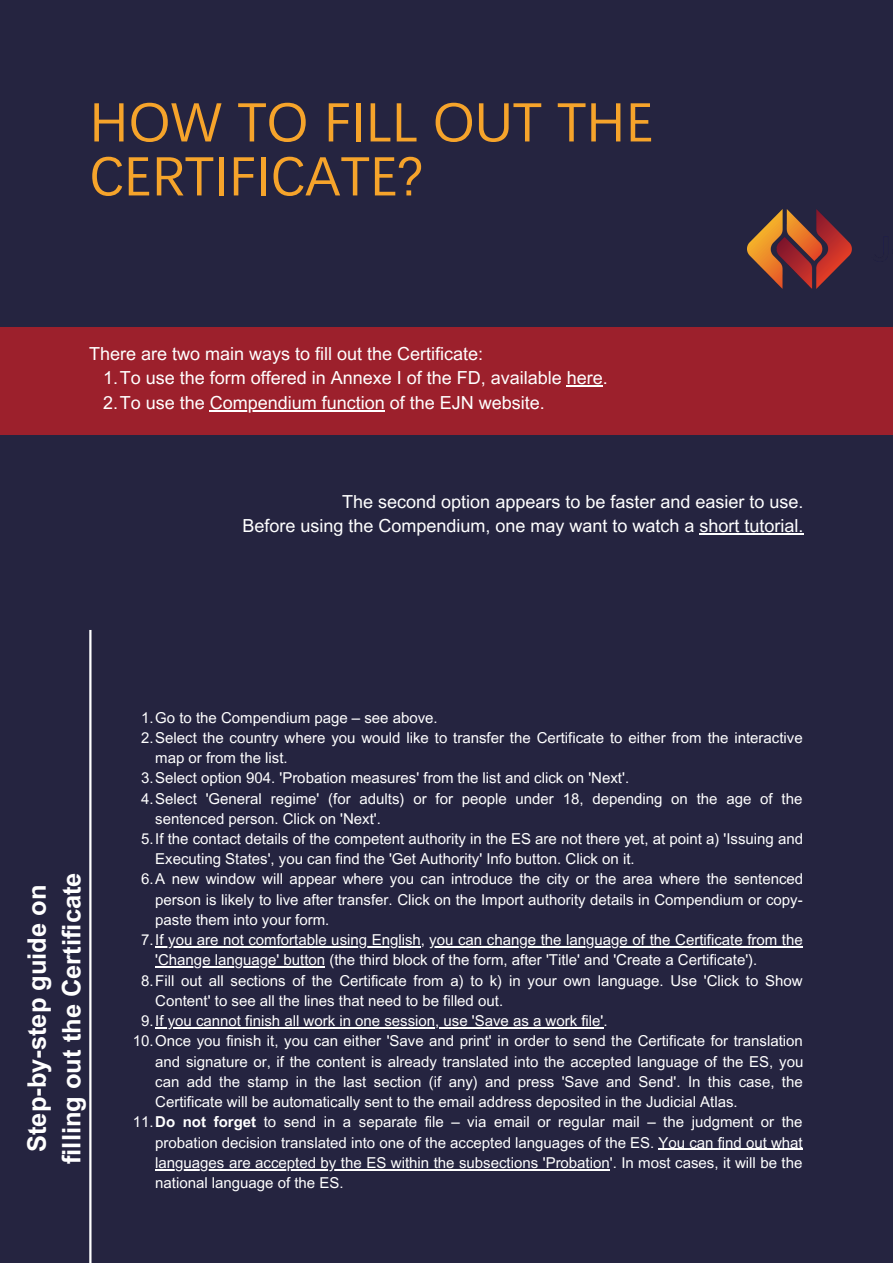
<style>
.page{position:relative;width:893px;height:1264px;background:#fff}
.page>*{position:absolute;margin:0;border:0;box-sizing:border-box;transform-origin:0 0}
.t1{font:55.5px/54px "Leelawadee";color:#f6a42b}
.t2{font:700 25.5px/34.8px "Arial MT Pro";color:#fff;text-align:center}
.t3{font:18px "Arial MT Pro";color:#fff}
.t4{font:15px/20.2px "Arial MT Pro";color:#fff}
.s1{font-weight:700}
</style>
<div class="page">
<div style="left:0;top:0;width:892px;height:1262px;background:#252440"></div>
<div style="left:0;top:327px;width:892px;height:108px;background:#9c202c"></div>
<hr style="left:567px;top:385px;width:36px;height:1px;background:#fff">
<hr style="left:210px;top:410px;width:175px;height:1px;background:#fff">
<hr style="left:699px;top:533px;width:104px;height:1px;background:#fff">
<hr style="left:89px;top:630px;width:2px;height:632px;background:#fff">
<hr style="left:155px;top:946px;width:266px;height:1px;background:#fff">
<hr style="left:429px;top:946px;width:373px;height:1px;background:#fff">
<hr style="left:155px;top:966px;width:170px;height:1px;background:#fff">
<hr style="left:155px;top:1027px;width:448px;height:1px;background:#fff">
<hr style="left:658px;top:1148px;width:144px;height:1px;background:#fff">
<hr style="left:155px;top:1168px;width:246px;height:2px;background:#fff">
<hr style="left:401px;top:1168px;width:141px;height:2px;background:#fff">
<hr style="left:542px;top:1168px;width:67px;height:2px;background:#fff">
<img style="left:747px;top:209px;width:105px;height:79px">
<p class="t1" style="left:89px;top:94px;width:565px">HOW TO FILL OUT THE<br>CERTIFICATE?</p>
<p class="t3" style="left:89px;top:346px;width:395px">There are two main ways to fill out the Certificate:</p>
<p class="t3" style="left:103px;top:371px;width:506px">1.To use the form offered in Annexe I of the FD, available here.</p>
<p class="t3" style="left:103px;top:396px;width:443px">2.To use the Compendium function of the EJN website.</p>
<p class="t3" style="left:342px;top:494px;width:462px">The second option appears to be faster and easier to use.</p>
<p class="t3" style="left:242px;top:519px;width:562px">Before using the Compendium, one may want to watch a short tutorial.</p>
<p class="t2" style="left:23px;top:1164px;width:293px;rotate:-90deg">Step-by-step guide on filling out the Certificate</p>
<p class="t4" style="left:141px;top:709px;width:298px">1.Go to the Compendium page – see above.</p>
<p class="t4" style="left:155px;top:729px;width:649px;text-indent:-14px">2.Select the country where you would like to transfer the Certificate to either from the interactive map or from the list.</p>
<p class="t4" style="left:141px;top:769px;width:489px">3.Select option 904. 'Probation measures' from the list and click on 'Next'.</p>
<p class="t4" style="left:155px;top:790px;width:648px;text-indent:-14px">4.Select 'General regime' (for adults) or for people under 18, depending on the age of the sentenced person. Click on 'Next'.</p>
<p class="t4" style="left:155px;top:830px;width:649px;text-indent:-14px">5.If the contact details of the competent authority in the ES are not there yet, at point a) 'Issuing and<br>Executing States', you can find the 'Get Authority' Info button. Click on it.</p>
<p class="t4" style="left:155px;top:871px;width:649px;text-align:justify;text-indent:-14px">6.A new window will appear where you can introduce the city or the area where the sentenced person is likely to live after transfer. Click on the Import authority details in Compendium or copy&shy;paste them into your form.</p>
<p class="t4" style="left:155px;top:931px;width:649px;text-indent:-14px">7.If you are not comfortable using English, you can change the language of the Certificate from the 'Change language' button (the third block of the form, after 'Title' and 'Create a Certificate').</p>
<p class="t4" style="left:155px;top:972px;width:649px;text-indent:-14px">8.Fill out all sections of the Certificate from a) to k) in your own language. Use 'Click to Show<br>Content' to see all the lines that need to be filled out.</p>
<p class="t4" style="left:141px;top:1012px;width:468px">9.If you cannot finish all work in one session, use 'Save as a work file'.</p>
<p class="t4" style="left:155px;top:1032px;width:649px;text-align:justify;text-indent:-22px">10.Once you finish it, you can either 'Save and print' in order to send the Certificate for translation and signature or, if the content is already translated into the accepted language of the ES, you can add the stamp in the last section (if any) and press 'Save and Send'. In this case, the Certificate will be automatically sent to the email address deposited in the Judicial Atlas.</p>
<p class="t4" style="left:155px;top:1113px;width:649px;text-align:justify;text-indent:-22px">11.<span class="s1">Do not forget</span> to send in a separate file – via email or regular mail – the judgment or the probation decision translated into one of the accepted languages of the ES. You can find out what languages are accepted by the ES within the subsections 'Probation'. In most cases, it will be the national language of the ES.</p>
</div>
